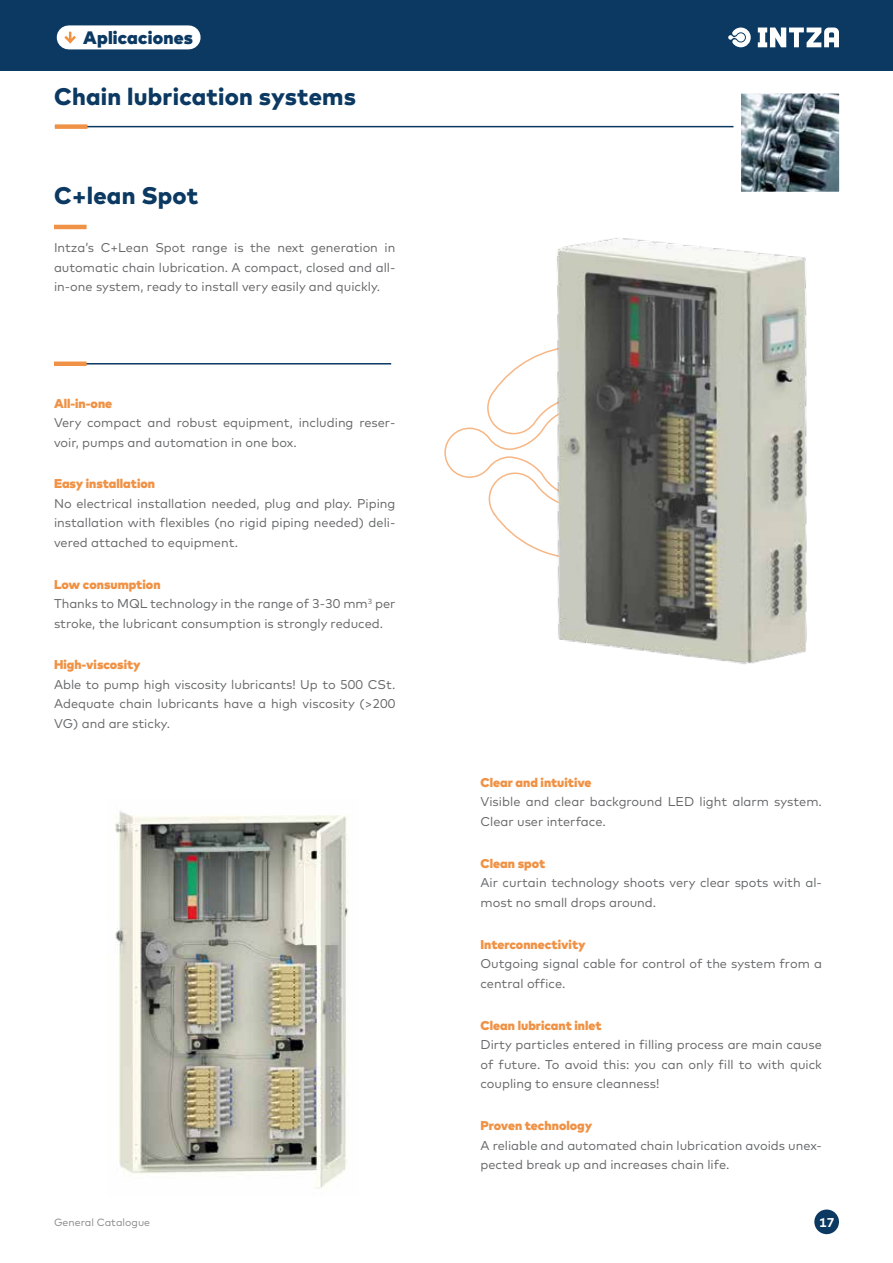
<style>
.page{position:relative;width:893px;height:1263px;background:#fff}
.page>*{position:absolute;margin:0;border:0;box-sizing:border-box;transform-origin:0 0}
.t1{font:800 24px "Mark";letter-spacing:.01em;color:#0b3962}
.t2{font:900 18px "Mark";letter-spacing:.01em;color:#0b3962}
.t3{font:12.75px/19.5px "Mark";color:#646567}
.t4{font:900 12.75px "Mark";color:#f09245}
.t5{font:700 12.75px "Mark";color:#fff}
.t6{font:10.5px "Mark";color:#87888a}
.s1{font-weight:900;color:#f09245}
</style>
<div class="page">
<div style="left:0;top:0;width:893px;height:71px;background:#0b3962"></div>
<svg style="left:728px;top:27px;width:23px;height:20px"></svg>
<svg style="left:758px;top:28px;width:81px;height:19px"></svg>
<div style="left:69px;top:25px;width:120px;height:24px;background:#fff"></div>
<svg style="left:62px;top:32px;width:14px;height:14px"></svg>
<div style="left:814px;top:1209px;width:25px;height:25px;background:#0b3962;border-radius:50%"></div>
<hr style="left:55px;top:126px;width:784px;height:1px;background:#0b3962">
<div style="left:55px;top:124px;width:32px;height:5px;background:#f09245"></div>
<svg style="left:444px;top:358px;width:87px;height:189px"></svg>
<hr style="left:54px;top:225px;width:33px;height:4px;background:#f09245">
<img style="left:531px;top:238px;width:276px;height:426px">
<img style="left:115px;top:811px;width:233px;height:378px">
<svg style="left:730px;top:93px;width:110px;height:99px;background:#7b8890"></svg>
<hr style="left:54px;top:363px;width:337px;height:1px;background:#0b3962">
<div style="left:54px;top:361px;width:33px;height:5px;background:#f09245"></div>
<h2 class="t2" style="left:83px;top:26px;width:111px">Aplicaciones</h2>
<h1 class="t1" style="left:54px;top:81px;width:304px">Chain lubrication systems</h1>
<h1 class="t1" style="left:54px;top:180px;width:146px">C+lean Spot</h1>
<p class="t3" style="left:54px;top:238px;width:343px;text-align:justify">Intza’s C+Lean Spot range is the next generation in automatic chain lubrication. A compact, closed and all&shy;in-one system, ready to install very easily and quickly.</p>
<p class="t4" style="left:54px;top:395px;width:60px">All-in-one</p>
<p class="t3" style="left:54px;top:413px;width:343px">Very compact and robust equipment, including reser&shy;voir, pumps and automation in one box.</p>
<p class="t4" style="left:54px;top:475px;width:103px">Easy installation</p>
<p class="t3" style="left:54px;top:493px;width:343px;text-align:justify">No electrical installation needed, plug and play. Piping installation with flexibles (no rigid piping needed) deli&shy;vered attached to equipment.</p>
<p class="t3" style="left:54px;top:574px;width:343px"><span class="s1">Low consumption<br></span>Thanks to MQL technology in the range of 3-30 mm<sup>3</sup> per stroke, the lubricant consumption is strongly reduced.</p>
<p class="t4" style="left:54px;top:656px;width:88px">High-viscosity</p>
<p class="t3" style="left:54px;top:674px;width:343px;text-align:justify">Able to pump high viscosity lubricants! Up to 500 CSt.<br>Adequate chain lubricants have a high viscosity (&gt;200<br>VG) and are sticky.</p>
<p class="t4" style="left:480px;top:774px;width:113px">Clear and intuitive</p>
<p class="t3" style="left:480px;top:792px;width:343px">Visible and clear background LED light alarm system.<br>Clear user interface.</p>
<p class="t4" style="left:480px;top:855px;width:66px">Clean spot</p>
<p class="t3" style="left:480px;top:873px;width:343px">Air curtain technology shoots very clear spots with al&shy;most no small drops around.</p>
<p class="t4" style="left:480px;top:936px;width:107px">Interconnectivity</p>
<p class="t3" style="left:480px;top:954px;width:343px">Outgoing signal cable for control of the system from a central office.</p>
<p class="t4" style="left:480px;top:1017px;width:123px">Clean lubricant inlet</p>
<p class="t3" style="left:480px;top:1035px;width:343px;text-align:justify">Dirty particles entered in filling process are main cause of future. To avoid this: you can only fill to with quick coupling to ensure cleanness!</p>
<p class="t4" style="left:480px;top:1117px;width:113px">Proven technology</p>
<p class="t3" style="left:480px;top:1135px;width:343px">A reliable and automated chain lubrication avoids unex&shy;pected break up and increases chain life.</p>
<p class="t6" style="left:54px;top:1216px;width:98px">General Catalogue</p>
<p class="t5" style="left:819px;top:1214px;width:17px">17</p>
</div>
